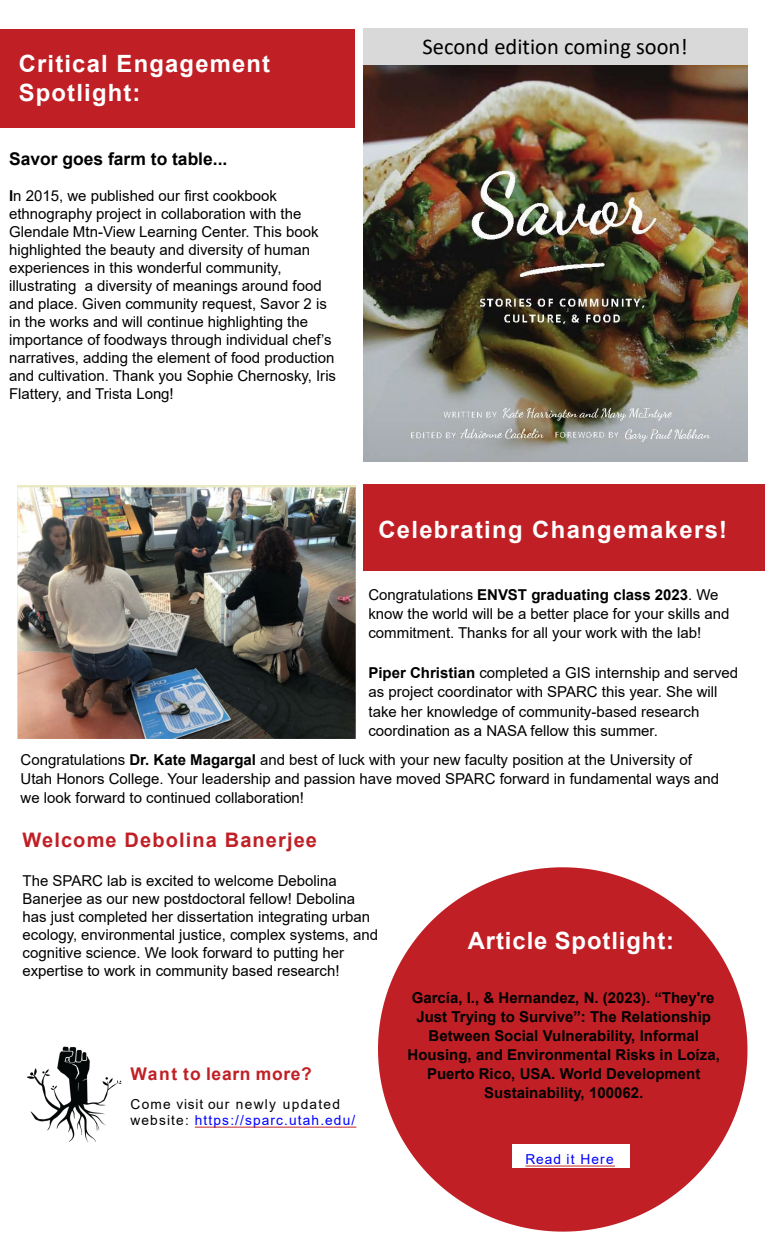
<style>
.page{position:relative;width:765px;height:1260px;background:#fff}
.page>*{position:absolute;margin:0;border:0;box-sizing:border-box;transform-origin:0 0}
.t1{font:700 23.75px/28.8px "Arial";letter-spacing:.05em;color:#fff}
.t2{font:22.5px "Calibri";color:#000}
.t3{font:700 20px "Arial";letter-spacing:.055em;color:#c02025}
.t4{font:700 17.5px "Arial";color:#000}
.t5{font:700 17.5px "Arial";letter-spacing:.04em;color:#c02025}
.t6{font:15px/18px "Arial";color:#000}
.t7{font:700 15px/19.1px "Arial";color:#000;text-align:center}
.t8{font:13.75px/16.5px "Arial";letter-spacing:.085em;color:#020302}
.t9{font:13.75px "Arial";letter-spacing:.085em;color:#00f}
.s1{font-weight:700}
.s2{color:#020302}
.s3{color:#000}
.s4{color:#00f}
</style>
<div class="page">
<div style="left:1px;top:29px;width:354px;height:98px;background:#c02025"></div>
<div style="left:363px;top:484px;width:402px;height:87px;background:#c02025"></div>
<svg style="left:378px;top:867px;width:369px;height:365px;fill:#c02025"></svg>
<img style="left:26px;top:1046px;width:96px;height:96px">
<svg style="left:195px;top:1127px;width:161px;height:1px"></svg>
<div style="left:512px;top:1144px;width:118px;height:24px;background:#fff"></div>
<svg style="left:525px;top:1166px;width:90px;height:1px"></svg>
<img style="left:363px;top:65px;width:385px;height:397px">
<div style="left:363px;top:28px;width:385px;height:37px;background:#d9d9d9"></div>
<img style="left:18px;top:485px;width:337px;height:254px">
<p class="t1" style="left:19px;top:50px;width:253px">Critical Engagement<br>Spotlight:</p>
<p class="t4" style="left:9px;top:146px;width:220px">Savor goes farm to table...</p>
<p class="t6" style="left:9px;top:187px;width:329px"><span class="s1">I</span>n 2015, we published our first cookbook ethnography project in collaboration with the Glendale Mtn-View Learning Center. This book highlighted the beauty and diversity of human experiences in this wonderful community, illustrating a diversity of meanings around food and place. Given community request, Savor 2 is in the works and will continue highlighting the importance of foodways through individual chef’s narratives, adding the element of food production and cultivation. Thank you Sophie Chernosky, Iris Flattery, and Trista Long!</p>
<p class="t2" style="left:423px;top:31px;width:267px">Second edition coming soon!</p>
<p class="t1" style="left:378px;top:516px;width:350px">Celebrating Changemakers!</p>
<p class="t6" style="left:368px;top:585px;width:362px;line-height:19.1px">Congratulations <span class="s1">ENVST graduating class 2023</span>. We know the world will be a better place for your skills and commitment. Thanks for all your work with the lab!</p>
<p class="t6" style="left:368px;top:664px;width:371px;line-height:19.1px"><span class="s1">Piper Christian</span> completed a GIS internship and served as project coordinator with SPARC this year. She will take her knowledge of community-based research coordination as a NASA fellow this summer.</p>
<p class="t6" style="left:21px;top:750px;width:700px;line-height:19.1px">Congratulations <span class="s1">Dr. Kate Magargal</span> and best of luck with your new faculty position at the University of<br>Utah Honors College. Your leadership and passion have moved SPARC forward in fundamental ways and we look forward to continued collaboration<span class="s2">!</span></p>
<p class="t3" style="left:23px;top:826px;width:296px">Welcome Debolina Banerjee</p>
<p class="t6" style="left:23px;top:872px;width:357px">The SPARC lab is excited to welcome Debolina Banerjee as our new postdoctoral fellow! Debolina has just completed her dissertation integrating urban ecology, environmental justice, complex systems, and cognitive science. We look forward to putting her expertise to work in community based research!</p>
<p class="t5" style="left:131px;top:1062px;width:183px">Want to learn more?</p>
<p class="t8" style="left:131px;top:1096px;width:226px">Come visit our newly updated <span class="s3">website:</span> <span class="s4">https://sparc.utah.edu/</span></p>
<p class="t1" style="left:468px;top:927px;width:208px">Article Spotlight:</p>
<p class="t7" style="left:408px;top:988px;width:314px">García, I., &amp; Hernandez, N. (2023). “They're Just Trying to Survive”: The Relationship Between Social Vulnerability, Informal Housing, and Environmental Risks in Loíza, Puerto Rico, USA. World Development Sustainability, 100062.</p>
<p class="t9" style="left:525px;top:1150px;width:90px">Read it Here</p>
</div>
